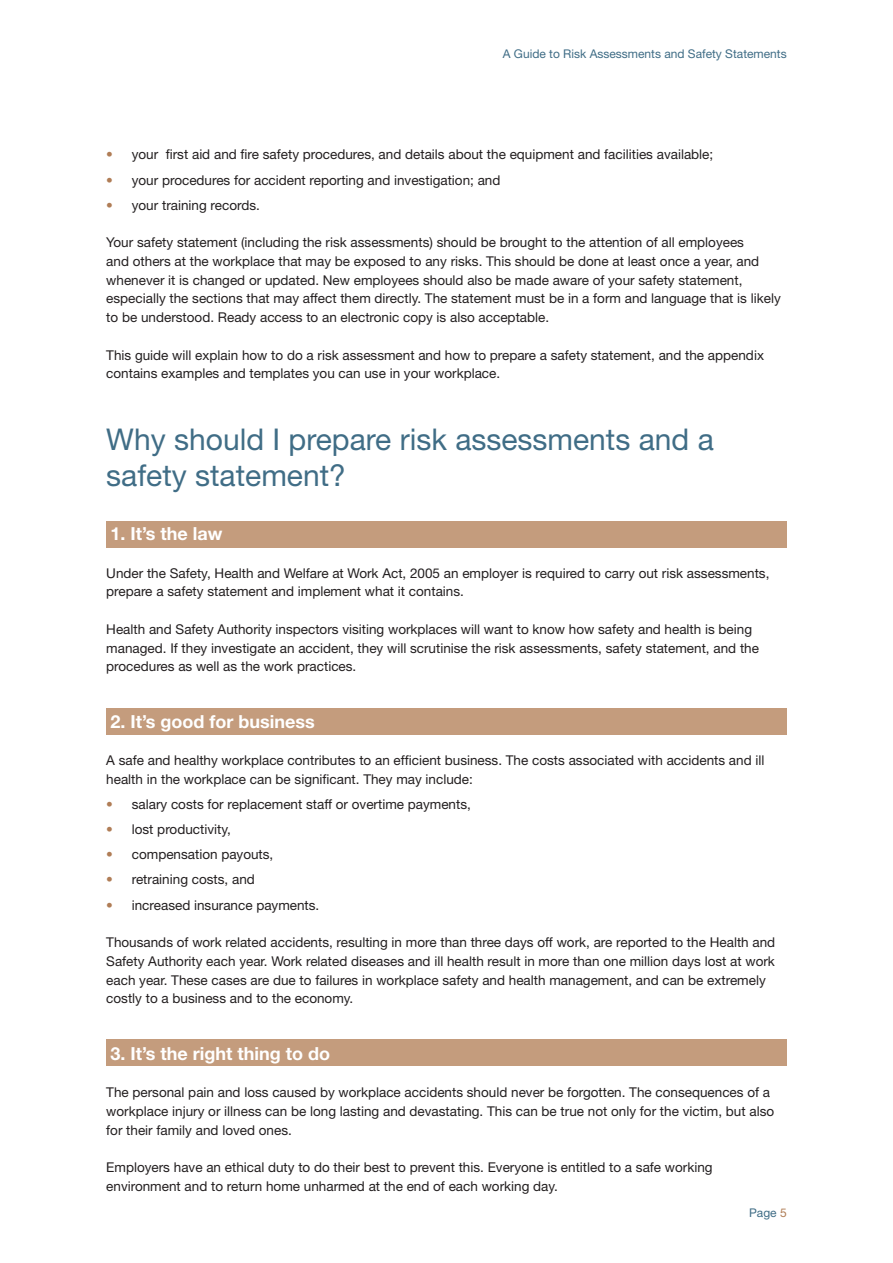
<style>
.page{position:relative;width:893px;height:1263px;background:#fff}
.page>*{position:absolute;margin:0;border:0;box-sizing:border-box;transform-origin:0 0}
.t1{font:30px/36px "Helvetica Neue";color:#406d86}
.t2{font:700 18px "Helvetica Neue";color:#fff}
.t3{font:13.5px/18.8px "Helvetica Neue";color:#231f20}
.t4{font:12px "Helvetica Neue";color:#406d86}
.s1{color:#b07d56}
</style>
<div class="page">
<div style="left:106px;top:708px;width:681px;height:27px;background:#c49c7d"></div>
<div style="left:106px;top:521px;width:681px;height:26px;background:#c49c7d"></div>
<div style="left:106px;top:1039px;width:681px;height:27px;background:#c49c7d"></div>
<p class="t4" style="left:503px;top:46px;width:285px">A Guide to Risk Assessments and Safety Statements</p>
<p class="t3" style="left:106px;top:145px;width:608px"><span class="s1">•</span> your first aid and fire safety procedures, and details about the equipment and facilities available;</p>
<p class="t3" style="left:106px;top:170px;width:396px"><span class="s1">•</span> your procedures for accident reporting and investigation; and</p>
<p class="t3" style="left:106px;top:195px;width:155px"><span class="s1">•</span> your training records.</p>
<p class="t3" style="left:106px;top:233px;width:676px">Your safety statement (including the risk assessments) should be brought to the attention of all employees<br>and others at the workplace that may be exposed to any risks. This should be done at least once a year, and whenever it is changed or updated. New employees should also be made aware of your safety statement, especially the sections that may affect them directly. The statement must be in a form and language that is likely to be understood. Ready access to an electronic copy is also acceptable.</p>
<p class="t3" style="left:106px;top:345px;width:659px">This guide will explain how to do a risk assessment and how to prepare a safety statement, and the appendix contains examples and templates you can use in your workplace.</p>
<h1 class="t1" style="left:106px;top:421px;width:609px">Why should I prepare risk assessments and a safety statement?</h1>
<h2 class="t2" style="left:111px;top:523px;width:113px">1. It’s the law</h2>
<p class="t3" style="left:106px;top:563px;width:665px">Under the Safety, Health and Welfare at Work Act, 2005 an employer is required to carry out risk assessments, prepare a safety statement and implement what it contains.</p>
<p class="t3" style="left:106px;top:620px;width:654px">Health and Safety Authority inspectors visiting workplaces will want to know how safety and health is being managed. If they investigate an accident, they will scrutinise the risk assessments, safety statement, and the procedures as well as the work practices.</p>
<h2 class="t2" style="left:111px;top:710px;width:206px">2. It’s good for business</h2>
<p class="t3" style="left:106px;top:751px;width:660px">A safe and healthy workplace contributes to an efficient business. The costs associated with accidents and ill health in the workplace can be significant. They may include:</p>
<p class="t3" style="left:106px;top:795px;width:366px"><span class="s1">•</span> salary costs for replacement staff or overtime payments,</p>
<p class="t3" style="left:106px;top:820px;width:126px"><span class="s1">•</span> lost productivity,</p>
<p class="t3" style="left:106px;top:845px;width:169px"><span class="s1">•</span> compensation payouts,</p>
<p class="t3" style="left:106px;top:870px;width:150px"><span class="s1">•</span> retraining costs, and</p>
<p class="t3" style="left:106px;top:895px;width:215px"><span class="s1">•</span> increased insurance payments.</p>
<p class="t3" style="left:106px;top:933px;width:670px">Thousands of work related accidents, resulting in more than three days off work, are reported to the Health and Safety Authority each year. Work related diseases and ill health result in more than one million days lost at work each year. These cases are due to failures in workplace safety and health management, and can be extremely costly to a business and to the economy.</p>
<h2 class="t2" style="left:111px;top:1042px;width:221px">3. It’s the right thing to do</h2>
<p class="t3" style="left:106px;top:1083px;width:669px">The personal pain and loss caused by workplace accidents should never be forgotten. The consequences of a workplace injury or illness can be long lasting and devastating. This can be true not only for the victim, but also for their family and loved ones.</p>
<p class="t3" style="left:106px;top:1158px;width:608px">Employers have an ethical duty to do their best to prevent this. Everyone is entitled to a safe working environment and to return home unharmed at the end of each working day.</p>
<p class="t4" style="left:749px;top:1206px;width:39px">Page <span class="s1">5</span></p>
</div>
